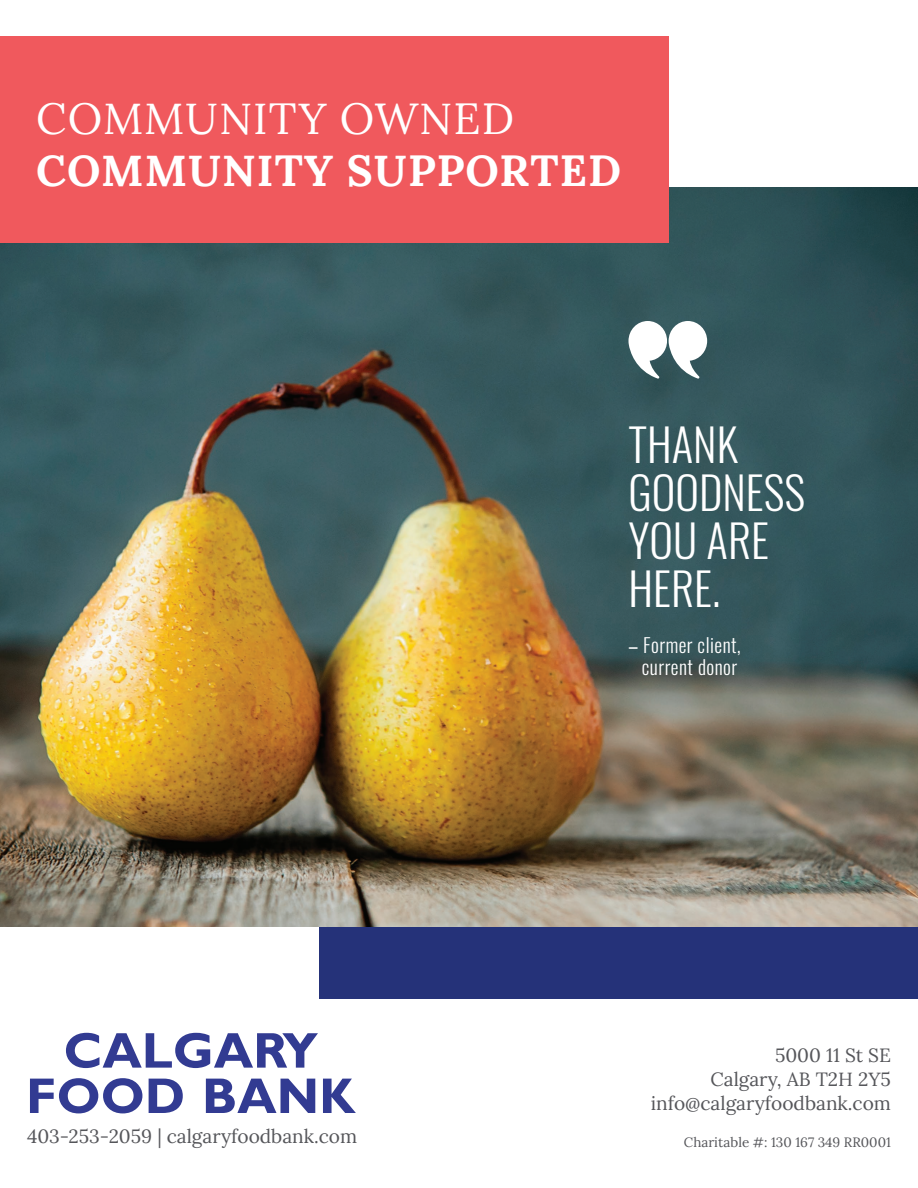
<style>
.page{position:relative;width:918px;height:1188px;background:#fff}
.page>*{position:absolute;margin:0;border:0;box-sizing:border-box;transform-origin:0 0}
.t1{font:300 45px/48px "Oswald";color:#fff}
.t2{font:700 43.5px "Lora";letter-spacing:.025em;color:#fff}
.t3{font:43.5px "Lora";letter-spacing:.025em;color:#fff}
.t4{font:300 19.5px/22.5px "Oswald";letter-spacing:.025em;color:#fff;text-align:center}
.t5{font:19.2px/24px "Lora";color:#55565a;text-align:right}
.t6{font:13.5px "Lora";color:#55565a}
.s1{font-family:"Myriad Pro";font-weight:600}
</style>
<div class="page">
<div style="left:320px;top:833px;width:598px;height:166px;background:#253279"></div>
<img style="left:0;top:188px;width:918px;height:739px">
<div style="left:0;top:37px;width:668px;height:206px;background:#f0595d"></div>
<svg style="left:66px;top:1033px;width:252px;height:35px"></svg>
<svg style="left:30px;top:1078px;width:112px;height:35px"></svg>
<svg style="left:149px;top:1079px;width:34px;height:34px"></svg>
<svg style="left:206px;top:1079px;width:109px;height:34px"></svg>
<svg style="left:323px;top:1079px;width:33px;height:34px"></svg>
<svg style="left:628px;top:321px;width:79px;height:58px"></svg>
<h2 class="t3" style="left:36px;top:85px;width:479px">COMMUNITY OWNED</h2>
<h2 class="t2" style="left:36px;top:133px;width:586px">COMMUNITY SUPPORTED</h2>
<h1 class="t1" style="left:628px;top:416px;width:178px">THANK<br>GOODNESS<br>YOU ARE<br>HERE.</h1>
<p class="t4" style="left:628px;top:632px;width:114px"><span class="s1">–</span> Former client, current donor</p>
<p class="t5" style="left:651px;top:1042px;width:242px">5000 11 St SE<br>Calgary, AB T2H 2Y5 info@calgaryfoodbank.com</p>
<p class="t5" style="left:27px;top:1123px;width:332px">403-253-2059 | calgaryfoodbank.com</p>
<p class="t6" style="left:684px;top:1132px;width:209px">Charitable #: 130 167 349 RR0001</p>
</div>
